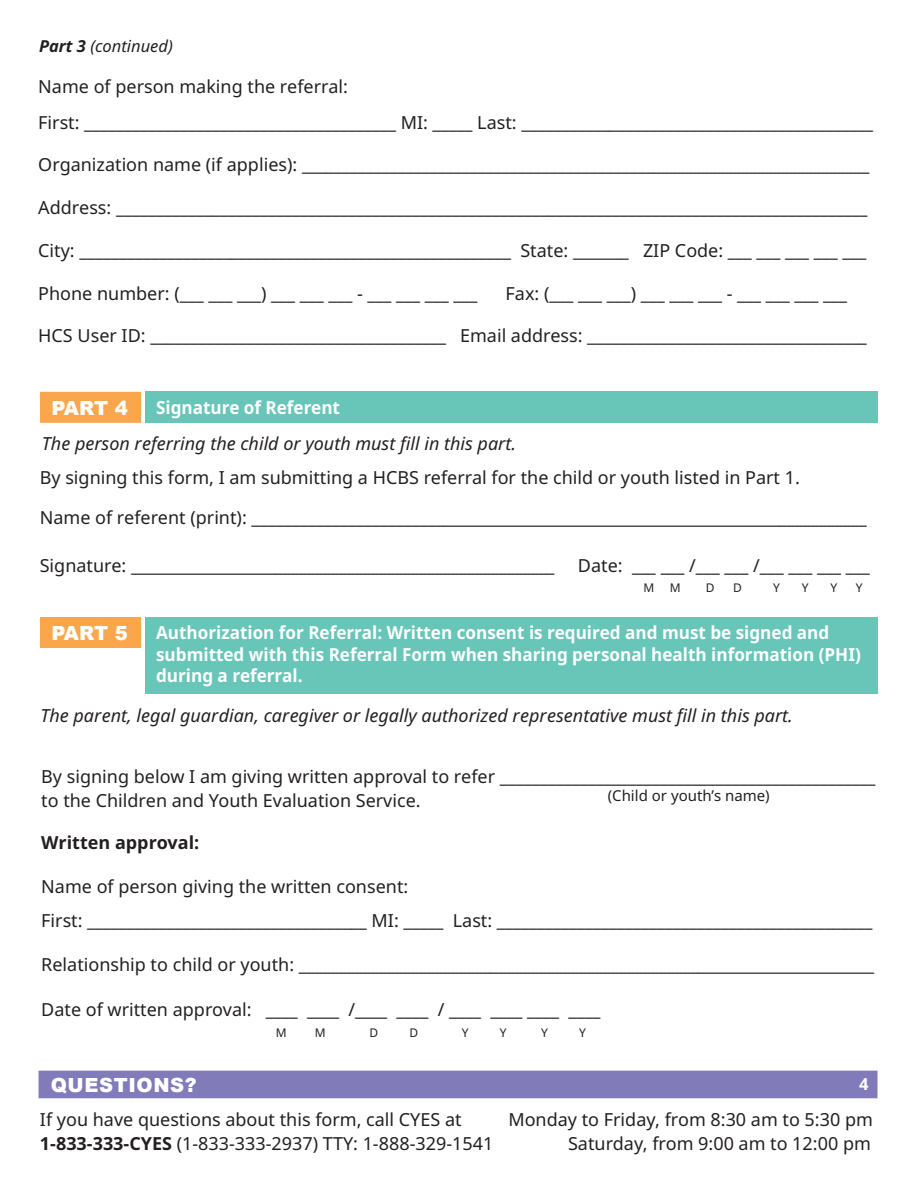
<style>
.page{position:relative;width:918px;height:1188px;background:#fff}
.page>*{position:absolute;margin:0;border:0;box-sizing:border-box;transform-origin:0 0}
.t1{font:900 19.5px "Arial";letter-spacing:.03em;color:#fff}
.t2{font:18px/36px "Noto Sans";color:#231f20}
.t3{font:700 18px/21.6px "Noto Sans";color:#fff;scale:.95 1}
.t4{font:italic 18px "Noto Sans";color:#231f20}
.t5{font:700 18px "Noto Sans";color:#231f20}
.t6{font:italic 16.5px "Noto Sans";color:#231f20}
.t7{font:700 16.5px "Noto Sans";color:#fff}
.t8{font:15px "Noto Sans";color:#231f20}
.t9{font:12px "Noto Sans";color:#231f20}
.s1{font-weight:700}
</style>
<div class="page">
<div style="left:40px;top:392px;width:101px;height:31px;background:#f9a64c;border:2px solid #f9a64c"></div>
<div style="left:145px;top:392px;width:732px;height:31px;background:#68c6b9"></div>
<div style="left:40px;top:617px;width:101px;height:31px;background:#f9a64c"></div>
<div style="left:145px;top:617px;width:732px;height:76px;background:#68c6b9"></div>
<div style="left:39px;top:1071px;width:839px;height:27px;background:#817bba"></div>
<p class="t6" style="left:39px;top:35px;width:135px"><span class="s1">Part 3</span> (continued)</p>
<p class="t2" style="left:38px;top:68px;width:836px">Name of person making the referral:<br>First: _______________________________________ MI: _____ Last: ____________________________________________</p>
<p class="t2" style="left:38px;top:146px;width:833px">Organization name (if applies): _______________________________________________________________________</p>
<p class="t2" style="left:38px;top:189px;width:831px">Address: ______________________________________________________________________________________________</p>
<p class="t2" style="left:38px;top:232px;width:830px">City: ______________________________________________________ State: _______ ZIP Code: ___ ___ ___ ___ ___</p>
<p class="t2" style="left:38px;top:275px;width:441px">Phone number: (___ ___ ___) ___ ___ ___ - ___ ___ ___ ___</p>
<p class="t2" style="left:506px;top:275px;width:343px">Fax: (___ ___ ___) ___ ___ ___ - ___ ___ ___ ___</p>
<p class="t2" style="left:38px;top:317px;width:830px">HCS User ID: _____________________________________ Email address: ___________________________________</p>
<p class="t1" style="left:52px;top:393px;width:78px">PART 4</p>
<p class="t3" style="left:156px;top:396px;width:195px">Signature of Referent</p>
<p class="t4" style="left:42px;top:431px;width:476px">The person referring the child or youth must fill in this part.</p>
<p class="t2" style="left:40px;top:459px;width:762px">By signing this form, I am submitting a HCBS referral for the child or youth listed in Part 1.</p>
<p class="t2" style="left:40px;top:499px;width:829px">Name of referent (print): _____________________________________________________________________________</p>
<p class="t2" style="left:40px;top:547px;width:516px">Signature: _____________________________________________________</p>
<p class="t2" style="left:578px;top:547px;width:293px">Date: ___ ___ /___ ___ /___ ___ ___ ___</p>
<p class="t9" style="left:643px;top:579px;width:12px">M</p>
<p class="t9" style="left:670px;top:579px;width:12px">M</p>
<p class="t9" style="left:706px;top:579px;width:10px">D</p>
<p class="t9" style="left:733px;top:579px;width:10px">D</p>
<p class="t9" style="left:773px;top:579px;width:8px">Y</p>
<p class="t9" style="left:802px;top:579px;width:8px">Y</p>
<p class="t9" style="left:830px;top:579px;width:8px">Y</p>
<p class="t9" style="left:856px;top:579px;width:8px">Y</p>
<p class="t1" style="left:52px;top:619px;width:78px">PART 5</p>
<p class="t3" style="left:156px;top:621px;width:743px">Authorization for Referral: Written consent is required and must be signed and submitted with this Referral Form when sharing personal health information (PHI) during a referral.</p>
<p class="t4" style="left:40px;top:702px;width:754px">The parent, legal guardian, caregiver or legally authorized representative must fill in this part.</p>
<p class="t2" style="left:41px;top:764px;width:836px;line-height:24px">By signing below I am giving written approval to refer _______________________________________________ to the Children and Youth Evaluation Service.</p>
<p class="t8" style="left:608px;top:785px;width:164px">(Child or youth’s name)</p>
<p class="t5" style="left:41px;top:830px;width:160px">Written approval:</p>
<p class="t2" style="left:41px;top:868px;width:833px;line-height:34.5px">Name of person giving the written consent:<br>First: ___________________________________ MI: _____ Last: _______________________________________________</p>
<p class="t2" style="left:41px;top:946px;width:834px">Relationship to child or youth: ________________________________________________________________________</p>
<p class="t2" style="left:41px;top:991px;width:561px">Date of written approval: ____ ____ /____ ____ / ____ ____ ____ ____</p>
<p class="t9" style="left:276px;top:1025px;width:12px">M</p>
<p class="t9" style="left:315px;top:1025px;width:12px">M</p>
<p class="t9" style="left:370px;top:1025px;width:10px">D</p>
<p class="t9" style="left:409px;top:1025px;width:10px">D</p>
<p class="t9" style="left:462px;top:1025px;width:8px">Y</p>
<p class="t9" style="left:500px;top:1025px;width:8px">Y</p>
<p class="t9" style="left:541px;top:1025px;width:8px">Y</p>
<p class="t9" style="left:579px;top:1025px;width:8px">Y</p>
<p class="t1" style="left:51px;top:1071px;width:148px">QUESTIONS?</p>
<p class="t2" style="left:40px;top:1101px;width:423px">If you have questions about this form, call CYES at</p>
<p class="t2" style="left:508px;top:1101px;width:366px">Monday to Friday, from 8:30 am to 5:30 pm</p>
<p class="t2" style="left:40px;top:1125px;width:455px"><span class="s1">1-833-333-CYES</span> (1-833-333-2937) TTY: 1-888-329-1541</p>
<p class="t2" style="left:568px;top:1125px;width:304px">Saturday, from 9:00 am to 12:00 pm</p>
<p class="t7" style="left:859px;top:1072px;width:11px">4</p>
</div>
